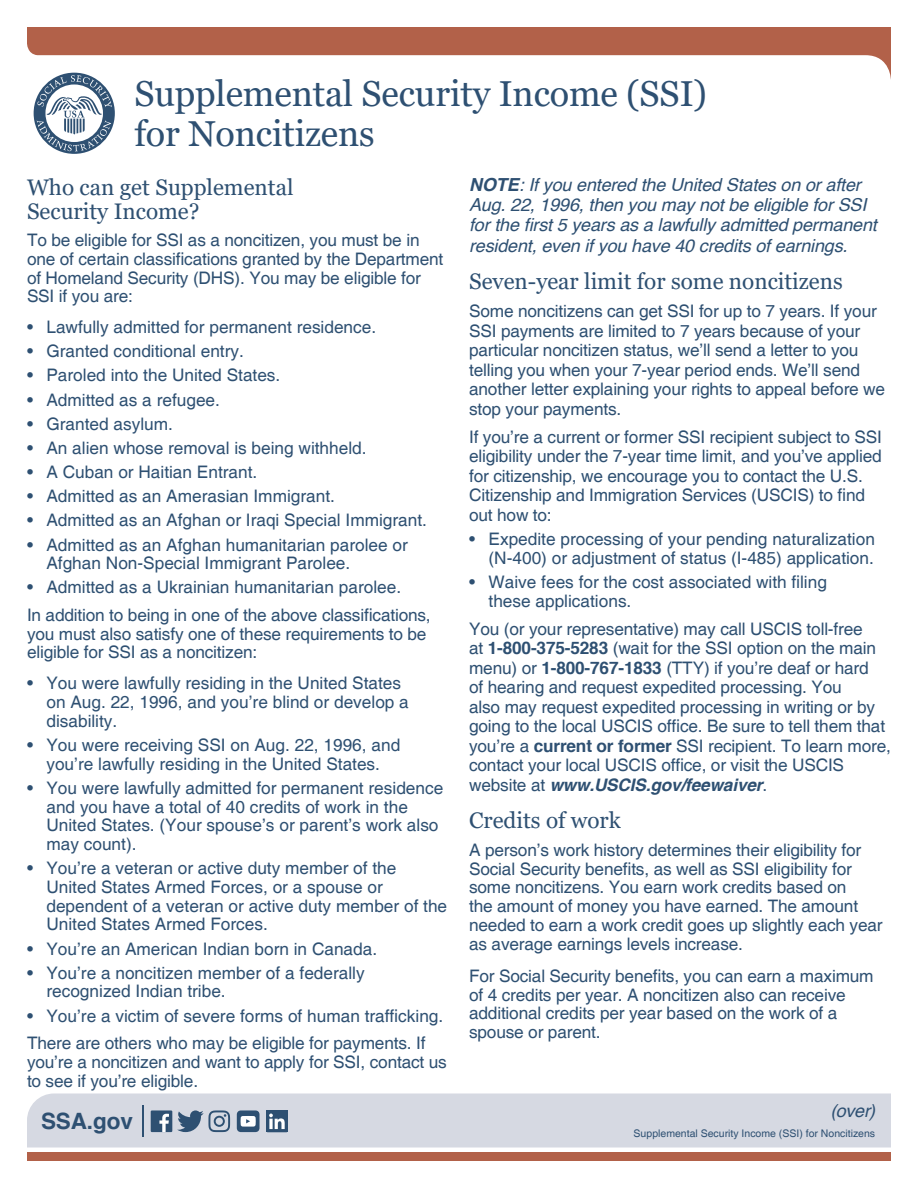
<style>
.page{position:relative;width:918px;height:1188px;background:#fff}
.page>*{position:absolute;margin:0;border:0;box-sizing:border-box;transform-origin:0 0}
.t1{font:36px/40.5px "Georgia";letter-spacing:-.005em;color:#2e5072}
.t2{font:22.5px/24px "Georgia";color:#2e5072}
.t3{font:700 22.5px "Helvetica";letter-spacing:-.005em;color:#2e5072}
.t4{font:italic 18px/20.2px "Helvetica";letter-spacing:-.01em;color:#2e5072}
.t5{font:17.25px/18.8px "Helvetica";letter-spacing:-.01em;color:#2e5072}
.t6{font:10.5px "Helvetica";color:#2e5072}
.s1{font-weight:700}
.s2{font-weight:700;font-style:italic}
</style>
<div class="page">
<svg style="left:27px;top:27px;width:864px;height:53px;fill:#b26149"></svg>
<div style="left:27px;top:1153px;width:864px;height:8px;background:#b26149"></div>
<div style="left:27px;top:1094px;width:864px;height:54px;background:#d6d9e2"></div>
<hr style="left:142px;top:1105px;width:2px;height:32px;background:#2e5072">
<div style="left:266px;top:1110px;width:22px;height:22px;background:#2e5072"></div>
<svg style="left:269px;top:1113px;width:16px;height:17px"></svg>
<svg style="left:237px;top:1110px;width:23px;height:22px"></svg>
<svg style="left:177px;top:1110px;width:53px;height:22px"></svg>
<div style="left:151px;top:1110px;width:21px;height:22px;background:#2e5072"></div>
<svg style="left:159px;top:1114px;width:10px;height:18px"></svg>
<div style="left:34px;top:73px;width:81px;height:81px;background:#2e5072;border-radius:50%"></div>
<svg style="left:37px;top:75px;width:75px;height:76px"></svg>
<h1 class="t1" style="left:134px;top:74px;width:574px">Supplemental Security Income (SSI) for Noncitizens</h1>
<h1 class="t2" style="left:27px;top:175px;width:268px">Who can get Supplemental<br>Security Income?</h1>
<p class="t5" style="left:27px;top:231px;width:418px">To be eligible for SSI as a noncitizen, you must be in one of certain classifications granted by the Department of Homeland Security (DHS). You may be eligible for SSI if you are:</p>
<p class="t5" style="left:27px;top:318px;width:351px">• Lawfully admitted for permanent residence.</p>
<p class="t5" style="left:27px;top:343px;width:218px">• Granted conditional entry.</p>
<p class="t5" style="left:27px;top:367px;width:255px">• Paroled into the United States.</p>
<p class="t5" style="left:27px;top:391px;width:194px">• Admitted as a refugee.</p>
<p class="t5" style="left:27px;top:415px;width:147px">• Granted asylum.</p>
<p class="t5" style="left:27px;top:439px;width:341px">• An alien whose removal is being withheld.</p>
<p class="t5" style="left:27px;top:463px;width:232px">• A Cuban or Haitian Entrant.</p>
<p class="t5" style="left:27px;top:487px;width:309px">• Admitted as an Amerasian Immigrant.</p>
<p class="t5" style="left:27px;top:512px;width:402px">• Admitted as an Afghan or Iraqi Special Immigrant.</p>
<p class="t5" style="left:46px;top:536px;width:363px;text-indent:-19px">• Admitted as an Afghan humanitarian parolee or<br>Afghan Non-Special Immigrant Parolee.</p>
<p class="t5" style="left:27px;top:579px;width:376px">• Admitted as a Ukrainian humanitarian parolee.</p>
<p class="t5" style="left:27px;top:606px;width:405px">In addition to being in one of the above classifications, you must also satisfy one of these requirements to be eligible for SSI as a noncitizen:</p>
<p class="t5" style="left:46px;top:674px;width:364px;text-indent:-19px">• You were lawfully residing in the United States on Aug. 22, 1996, and you’re blind or develop a disability.</p>
<p class="t5" style="left:27px;top:736px;width:375px;text-align:center">• You were receiving SSI on Aug. 22, 1996, and you’re lawfully residing in the United States.</p>
<p class="t5" style="left:46px;top:779px;width:398px;text-indent:-19px">• You were lawfully admitted for permanent residence and you have a total of 40 credits of work in the United States. (Your spouse’s or parent’s work also may count).</p>
<p class="t5" style="left:46px;top:859px;width:402px;text-indent:-19px">• You’re a veteran or active duty member of the United States Armed Forces, or a spouse or dependent of a veteran or active duty member of the United States Armed Forces.</p>
<p class="t5" style="left:27px;top:940px;width:352px">• You’re an American Indian born in Canada.</p>
<p class="t5" style="left:46px;top:964px;width:320px;text-indent:-19px">• You’re a noncitizen member of a federally recognized Indian tribe.</p>
<p class="t5" style="left:27px;top:1007px;width:418px">• You’re a victim of severe forms of human trafficking.</p>
<p class="t5" style="left:27px;top:1034px;width:421px">There are others who may be eligible for payments. If you’re a noncitizen and want to apply for SSI, contact us to see if you’re eligible.</p>
<p class="t3" style="left:41px;top:1103px;width:93px">SSA.gov</p>
<p class="t4" style="left:469px;top:175px;width:409px"><span class="s1">NOTE</span>: If you entered the United States on or after Aug. 22, 1996, then you may not be eligible for SSI for the first 5 years as a lawfully admitted permanent resident, even if you have 40 credits of earnings.</p>
<h1 class="t2" style="left:469px;top:270px;width:375px">Seven-year limit for some noncitizens</h1>
<p class="t5" style="left:469px;top:302px;width:418px;line-height:19.5px">Some noncitizens can get SSI for up to 7 years. If your SSI payments are limited to 7 years because of your particular noncitizen status, we’ll send a letter to you telling you when your 7-year period ends. We’ll send another letter explaining your rights to appeal before we stop your payments.</p>
<p class="t5" style="left:469px;top:428px;width:414px;line-height:19.5px">If you’re a current or former SSI recipient subject to SSI eligibility under the 7-year time limit, and you’ve applied for citizenship, we encourage you to contact the U.S.<br>Citizenship and Immigration Services (USCIS) to find out how to:</p>
<p class="t5" style="left:469px;top:530px;width:407px;text-align:right">• Expedite processing of your pending naturalization (N-400) or adjustment of status (I-485) application.</p>
<p class="t5" style="left:489px;top:573px;width:340px;text-indent:-19px">• Waive fees for the cost associated with filing these applications.</p>
<p class="t5" style="left:469px;top:620px;width:423px;line-height:19.5px">You (or your representative) may call USCIS toll-free<br>at <span class="s1">1-800-375-5283</span> (wait for the SSI option on the main menu) or <span class="s1">1-800-767-1833</span> (TTY) if you’re deaf or hard<br>of hearing and request expedited processing. You<br>also may request expedited processing in writing or by going to the local USCIS office. Be sure to tell them that you’re a <span class="s1">current or former</span> SSI recipient. To learn more, contact your local USCIS office, or visit the USCIS website at <span class="s2">www.USCIS.gov/feewaiver</span>.</p>
<h1 class="t2" style="left:469px;top:809px;width:153px">Credits of work</h1>
<p class="t5" style="left:469px;top:841px;width:415px">A person’s work history determines their eligibility for Social Security benefits, as well as SSI eligibility for some noncitizens. You earn work credits based on<br>the amount of money you have earned. The amount needed to earn a work credit goes up slightly each year as average earnings levels increase.</p>
<p class="t5" style="left:469px;top:967px;width:406px">For Social Security benefits, you can earn a maximum of 4 credits per year. A noncitizen also can receive additional credits per year based on the work of a spouse or parent.</p>
<p class="t4" style="left:831px;top:1101px;width:46px">(over)</p>
<p class="t6" style="left:634px;top:1127px;width:243px">Supplemental Security Income (SSI) for Noncitizens</p>
</div>
